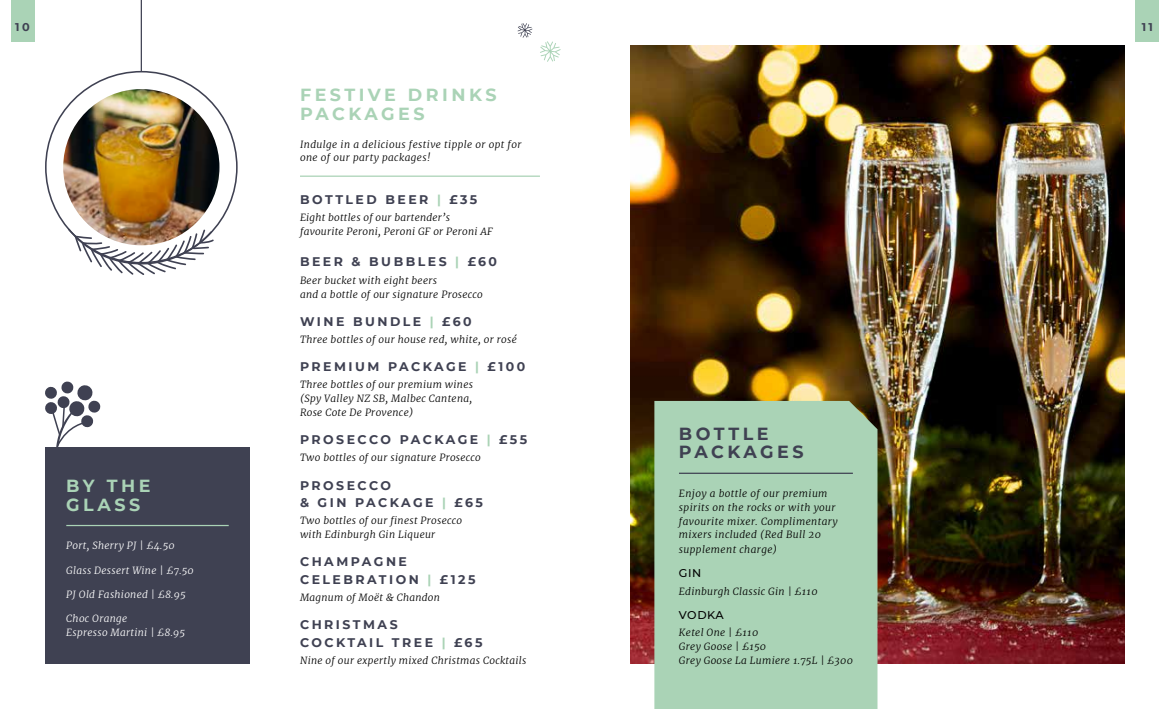
<style>
.page{position:relative;width:1170px;height:709px;background:#fff}
.page>*{position:absolute;margin:0;border:0;box-sizing:border-box;transform-origin:0 0}
.t1{font:700 17.5px/18.8px "Montserrat";letter-spacing:.2em;color:#aad3b6}
.t2{font:700 17.5px/18.8px "Montserrat";letter-spacing:.2em;color:#3f4152}
.t3{font:700 12.5px/17.5px "Montserrat";letter-spacing:.2em;color:#3f4152}
.t4{font:500 11.25px "Montserrat";letter-spacing:.05em;color:#000}
.t5{font:700 11.25px "Montserrat";color:#3f4152}
.t6{font:italic 300 10px/13.8px "Merriweather";letter-spacing:.03em;color:#000}
.t7{font:italic 300 10px/13.8px "Merriweather";letter-spacing:.03em;color:#fff}
.s1{color:#aad3b6}
</style>
<div class="page">
<div style="left:1135px;top:0;width:24px;height:41px;background:#aad3b6"></div>
<img style="left:630px;top:45px;width:494px;height:619px">
<img style="left:63px;top:89px;width:156px;height:156px;border-radius:78px">
<hr style="left:141px;top:0;width:1px;height:71px;background:#3f4152">
<svg style="left:45px;top:381px;width:56px;height:66px"></svg>
<svg style="left:68px;top:229px;width:146px;height:46px"></svg>
<svg style="left:540px;top:41px;width:20px;height:21px"></svg>
<svg style="left:517px;top:23px;width:15px;height:15px"></svg>
<hr style="left:300px;top:175px;width:240px;height:2px;background:#aad3b6">
<div style="left:654px;top:401px;width:223px;height:308px;background:#aad3b6"></div>
<div style="left:45px;top:447px;width:205px;height:217px;background:#3f4152"></div>
<hr style="left:66px;top:525px;width:163px;height:1px;background:#aad3b6">
<hr style="left:679px;top:472px;width:173px;height:2px;background:#3f4152">
<div style="left:11px;top:0;width:23px;height:41px;background:#aad3b6"></div>
<p class="t5" style="left:15px;top:19px;width:16px">10</p>
<h1 class="t1" style="left:66px;top:475px;width:86px">BY THE<br>GLASS</h1>
<p class="t7" style="left:66px;top:538px;width:110px">Port, Sherry PJ | £4.50</p>
<p class="t7" style="left:66px;top:563px;width:129px">Glass Dessert Wine | £7.50</p>
<p class="t7" style="left:66px;top:587px;width:121px">PJ Old Fashioned | £8.95</p>
<p class="t7" style="left:66px;top:611px;width:120px">Choc Orange<br>Espresso Martini | £8.95</p>
<h1 class="t1" style="left:300px;top:84px;width:198px">FESTIVE DRINKS<br>PACKAGES</h1>
<p class="t6" style="left:300px;top:137px;width:223px">Indulge in a delicious festive tipple or opt for one of our party packages!</p>
<p class="t3" style="left:300px;top:190px;width:179px">BOTTLED BEER <span class="s1">|</span> £35</p>
<p class="t6" style="left:300px;top:210px;width:194px">Eight bottles of our bartender’s favourite Peroni, Peroni GF or Peroni AF</p>
<p class="t3" style="left:300px;top:253px;width:198px">BEER &amp; BUBBLES <span class="s1">|</span> £60</p>
<p class="t6" style="left:300px;top:273px;width:184px">Beer bucket with eight beers<br>and a bottle of our signature Prosecco</p>
<p class="t3" style="left:300px;top:312px;width:173px">WINE BUNDLE <span class="s1">|</span> £60</p>
<p class="t6" style="left:300px;top:332px;width:218px">Three bottles of our house red, white, or rosé</p>
<p class="t3" style="left:300px;top:357px;width:227px">PREMIUM PACKAGE <span class="s1">|</span> £100</p>
<p class="t6" style="left:300px;top:377px;width:174px;text-align:justify">Three bottles of our premium wines (Spy Valley NZ SB, Malbec Cantena, Rose Cote De Provence)</p>
<p class="t3" style="left:300px;top:430px;width:229px">PROSECCO PACKAGE <span class="s1">|</span> £55</p>
<p class="t6" style="left:300px;top:450px;width:182px">Two bottles of our signature Prosecco</p>
<p class="t3" style="left:300px;top:475px;width:184px">PROSECCO<br>&amp; GIN PACKAGE <span class="s1">|</span> £65</p>
<p class="t6" style="left:300px;top:513px;width:163px">Two bottles of our finest Prosecco with Edinburgh Gin Liqueur</p>
<p class="t3" style="left:300px;top:552px;width:177px">CHAMPAGNE<br>CELEBRATION <span class="s1">|</span> £125</p>
<p class="t6" style="left:300px;top:590px;width:141px">Magnum of Moët &amp; Chandon</p>
<p class="t3" style="left:300px;top:615px;width:184px">CHRISTMAS<br>COCKTAIL TREE <span class="s1">|</span> £65</p>
<p class="t6" style="left:300px;top:653px;width:228px">Nine of our expertly mixed Christmas Cocktails</p>
<h1 class="t2" style="left:679px;top:423px;width:126px">BOTTLE<br>PACKAGES</h1>
<p class="t6" style="left:679px;top:486px;width:160px">Enjoy a bottle of our premium spirits on the rocks or with your favourite mixer. Complimentary mixers included (Red Bull 20</p>
<p class="t6" style="left:679px;top:542px;width:100px">supplement charge)</p>
<p class="t4" style="left:679px;top:565px;width:24px">GIN</p>
<p class="t6" style="left:679px;top:584px;width:140px">Edinburgh Classic Gin | £110</p>
<p class="t4" style="left:679px;top:607px;width:46px">VODKA</p>
<p class="t6" style="left:679px;top:625px;width:175px">Ketel One | £110<br>Grey Goose | £150<br>Grey Goose La Lumiere 1.75L | £300</p>
<p class="t5" style="left:1141px;top:19px;width:13px">11</p>
</div>
